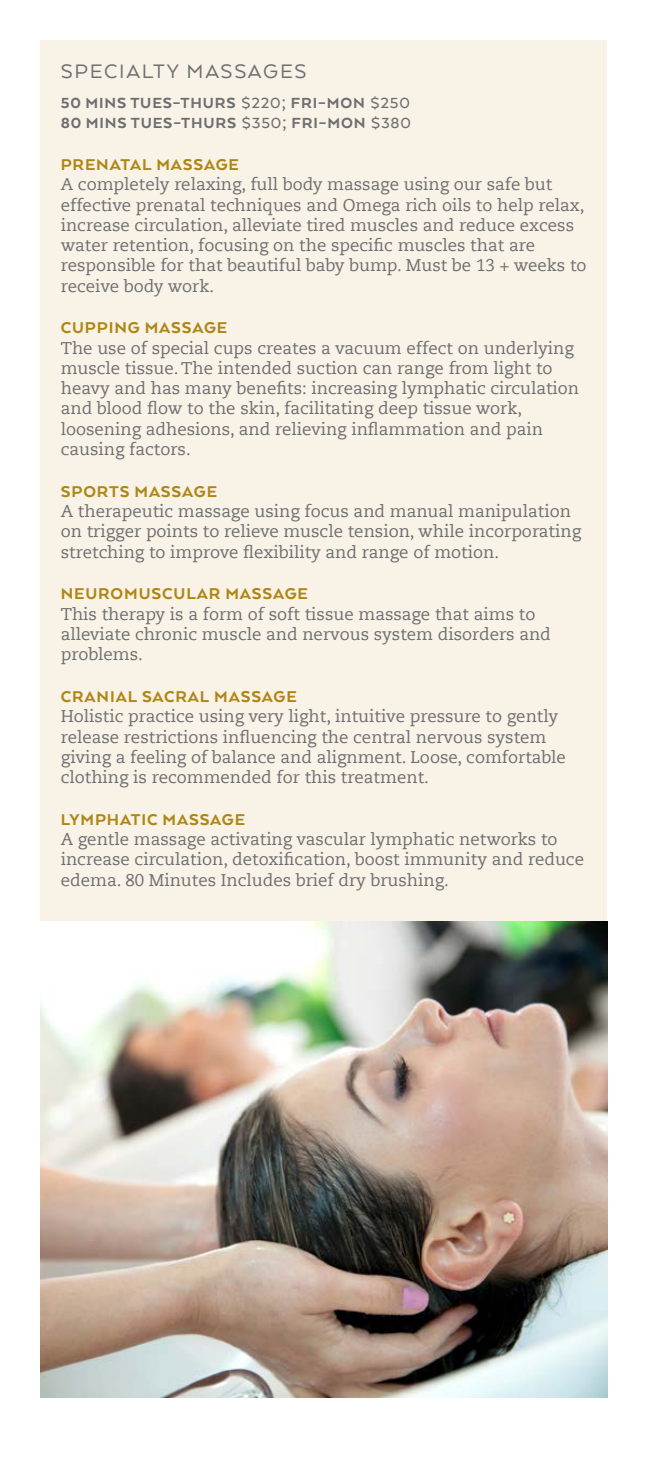
<style>
.page{position:relative;width:648px;height:1458px;background:#fff}
.page>*{position:absolute;margin:0;border:0;box-sizing:border-box;transform-origin:0 0}
.t1{font:22.5px "Arquitecta";letter-spacing:.08em;color:#6d6e71}
.t2{font:800 18px "Arquitecta";letter-spacing:.05em;color:#ad8614}
.t3{font:16.88px/20.2px "Caecilia Com 55 Roman";color:#6d6e71}
.t4{font:800 16.88px/20.2px "Arquitecta";letter-spacing:.05em;color:#6d6e71}
.s1{font-weight:500}
.s2{font-family:"Caecilia Com 55 Roman";font-weight:400}
</style>
<div class="page">
<div style="left:40px;top:40px;width:568px;height:881px;background:#f9f2e6"></div>
<img style="left:40px;top:922px;width:568px;height:475px">
<p class="t1" style="left:61px;top:57px;width:247px">SPECIALTY MASSAGES</p>
<p class="t4" style="left:61px;top:92px;width:352px">50 MINS TUES–THURS <span class="s1">$220</span><span class="s2">;</span> FRI–MON <span class="s1">$250<br></span>80 MINS TUES–THURS <span class="s1">$350</span><span class="s2">;</span> FRI–MON <span class="s1">$380</span></p>
<p class="t2" style="left:61px;top:153px;width:180px">PRENATAL MASSAGE</p>
<p class="t3" style="left:61px;top:174px;width:493px">A completely relaxing, full body massage using our safe but</p>
<p class="t3" style="left:61px;top:194px;width:525px">effective prenatal techniques and Omega rich oils to help relax,</p>
<p class="t3" style="left:61px;top:215px;width:515px">increase circulation, alleviate tired muscles and reduce excess</p>
<p class="t3" style="left:61px;top:235px;width:476px">water retention, focusing on the specific muscles that are</p>
<p class="t3" style="left:61px;top:255px;width:527px">responsible for that beautiful baby bump. Must be 13 + weeks to receive body work.</p>
<p class="t2" style="left:61px;top:317px;width:168px">CUPPING MASSAGE</p>
<p class="t3" style="left:61px;top:337px;width:515px">The use of special cups creates a vacuum effect on underlying muscle tissue. The intended suction can range from light to</p>
<p class="t3" style="left:61px;top:378px;width:520px">heavy and has many benefits: increasing lymphatic circulation and blood flow to the skin, facilitating deep tissue work, loosening adhesions, and relieving inflammation and pain</p>
<p class="t3" style="left:61px;top:439px;width:132px">causing factors.</p>
<p class="t2" style="left:61px;top:480px;width:158px">SPORTS MASSAGE</p>
<p class="t3" style="left:61px;top:501px;width:522px">A therapeutic massage using focus and manual manipulation on trigger points to relieve muscle tension, while incorporating</p>
<p class="t3" style="left:61px;top:541px;width:440px">stretching to improve flexibility and range of motion.</p>
<p class="t2" style="left:61px;top:583px;width:249px">NEUROMUSCULAR MASSAGE</p>
<p class="t3" style="left:61px;top:603px;width:492px">This therapy is a form of soft tissue massage that aims to alleviate chronic muscle and nervous system disorders and problems.</p>
<p class="t2" style="left:61px;top:685px;width:238px">CRANIAL SACRAL MASSAGE</p>
<p class="t3" style="left:61px;top:706px;width:499px">Holistic practice using very light, intuitive pressure to gently</p>
<p class="t3" style="left:61px;top:726px;width:487px">release restrictions influencing the central nervous system</p>
<p class="t3" style="left:61px;top:746px;width:507px">giving a feeling of balance and alignment. Loose, comfortable clothing is recommended for this treatment.</p>
<p class="t2" style="left:61px;top:808px;width:186px">LYMPHATIC MASSAGE</p>
<p class="t3" style="left:61px;top:829px;width:498px">A gentle massage activating vascular lymphatic networks to</p>
<p class="t3" style="left:61px;top:849px;width:525px">increase circulation, detoxification, boost immunity and reduce</p>
<p class="t3" style="left:61px;top:869px;width:390px">edema. 80 Minutes Includes brief dry brushing.</p>
</div>
